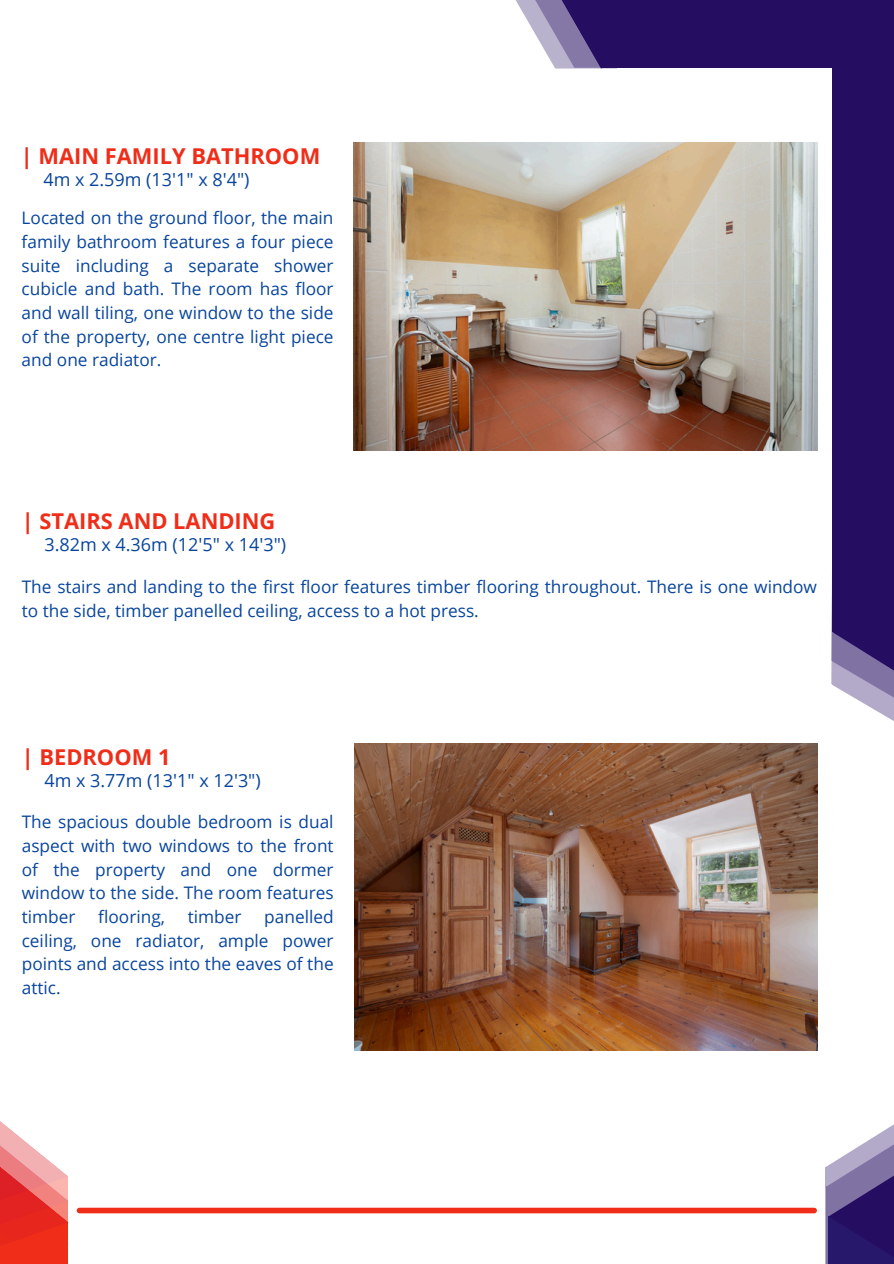
<style>
.page{position:relative;width:894px;height:1264px;background:#fff}
.page>*{position:absolute;margin:0;border:0;box-sizing:border-box;transform-origin:0 0}
.t1{font:700 21.9px "Open Sans";color:#ef2d19}
.t2{font:18px "Open Sans";color:#08459d}
.t3{font:17.25px/23.7px "Open Sans";color:#08459d;text-align:justify}
</style>
<div class="page">
<svg style="left:515px;top:0;width:13px;height:21px"></svg>
<svg style="left:528px;top:0;width:27px;height:68px;fill:#b9b2cd"></svg>
<div style="left:602px;top:0;width:291px;height:68px;background:#250e62"></div>
<svg style="left:831px;top:585px;width:62px;height:136px"></svg>
<div style="left:832px;top:0;width:61px;height:631px;background:#250e62"></div>
<svg style="left:832px;top:631px;width:61px;height:60px"></svg>
<svg style="left:555px;top:0;width:62px;height:69px"></svg>
<svg style="left:825px;top:1125px;width:68px;height:138px"></svg>
<svg style="left:0;top:1121px;width:69px;height:142px"></svg>
<div style="left:79px;top:1207px;width:735px;height:6px;background:#ef2d19"></div>
<img style="left:354px;top:143px;width:462px;height:307px">
<img style="left:354px;top:743px;width:463px;height:307px">
<h1 class="t1" style="left:21px;top:141px;width:301px">| MAIN FAMILY BATHROOM</h1>
<p class="t2" style="left:43px;top:167px;width:207px">4m x 2.59m (13'1" x 8'4")</p>
<p class="t3" style="left:22px;top:206px;width:313px">Located on the ground floor, the main family bathroom features a four piece suite including a separate shower cubicle and bath. The room has floor and wall tiling, one window to the side of the property, one centre light piece and one radiator.</p>
<p class="t1" style="left:22px;top:506px;width:255px">| STAIRS AND LANDING</p>
<h1 class="t2" style="left:44px;top:532px;width:243px">3.82m x 4.36m (12'5" x 14'3")</h1>
<p class="t3" style="left:22px;top:574px;width:796px">The stairs and landing to the first floor features timber flooring throughout. There is one window to the side, timber panelled ceiling, access to a hot press.</p>
<h1 class="t1" style="left:22px;top:741px;width:150px">| BEDROOM 1</h1>
<p class="t2" style="left:44px;top:767px;width:218px">4m x 3.77m (13'1" x 12'3")</p>
<p class="t3" style="left:22px;top:810px;width:313px">The spacious double bedroom is dual aspect with two windows to the front of the property and one dormer window to the side. The room features timber</p>
<p class="t3" style="left:98px;top:904px;width:68px">flooring,</p>
<p class="t3" style="left:188px;top:904px;width:55px">timber</p>
<p class="t3" style="left:22px;top:904px;width:313px;text-indent:242px">panelled ceiling, one radiator, ample power points and access into the eaves of the attic.</p>
</div>
